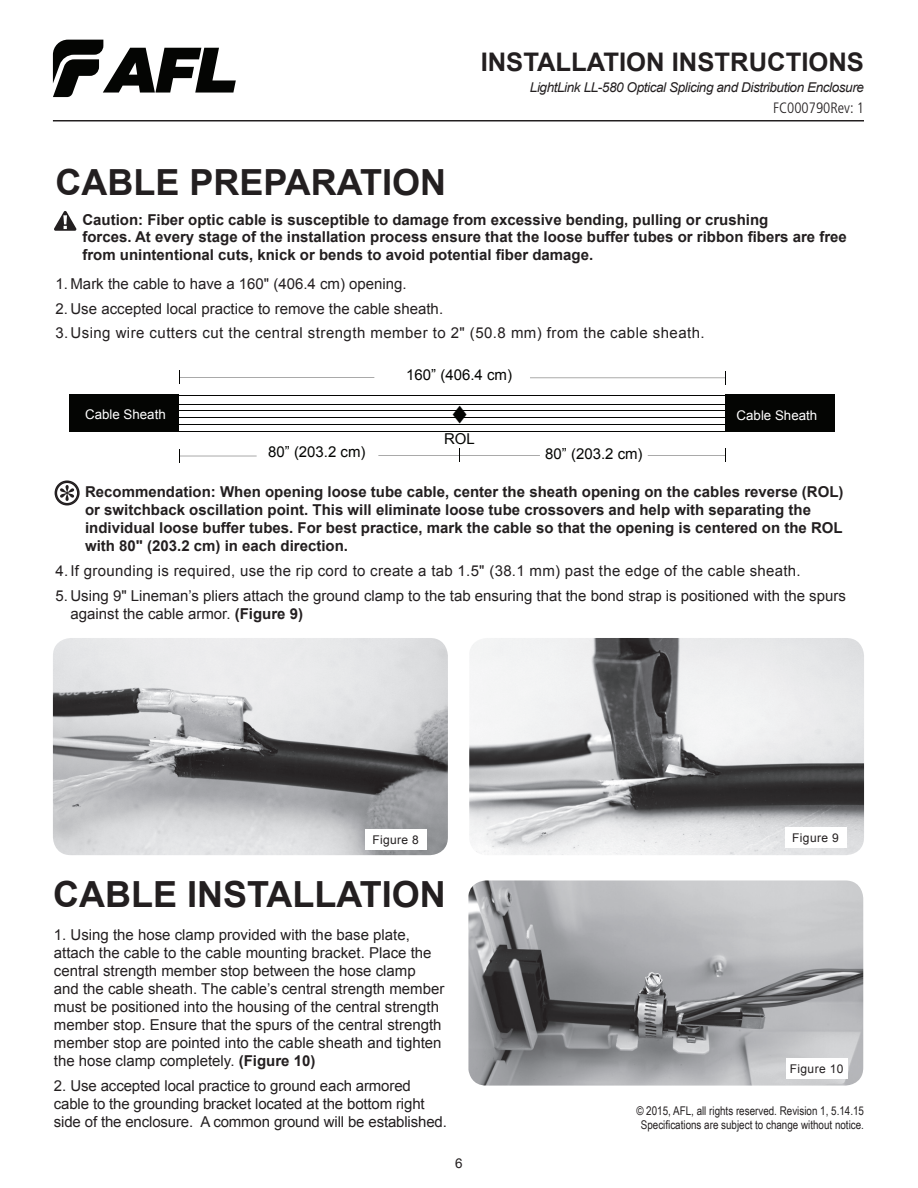
<style>
.page{position:relative;width:918px;height:1188px;background:#fff}
.page>*{position:absolute;margin:0;border:0;box-sizing:border-box;transform-origin:0 0}
.t1{font:700 36px "Arial";color:#231f20}
.t2{font:700 25.65px "Arial";color:#231f20}
.t3{font:15px/18px "Arial";color:#231f20}
.t4{font:700 15px/18px "Arial";color:#231f20}
.t5{font:15px/24.8px "Arial";letter-spacing:.03em;color:#231f20}
.t6{font:15px "Arial";letter-spacing:.02em;color:#231f20}
.t7{font:15px "Arial";color:#040503}
.t8{font:300 condensed 15px "Frutiger LT Std";color:#231f20}
.t9{font:italic 13.5px "Arial";letter-spacing:-.03em;color:#231f20}
.t10{font:13.5px "Arial";color:#231f20}
.t11{font:13.35px "Arial";color:#fff}
.t12{font:12px/14.4px "Arial Narrow";color:#231f20;text-align:center}
.t13{font:12px "Arial";letter-spacing:.03em;color:#231f20}
.s1{font-weight:700}
</style>
<div class="page">
<svg style="left:53px;top:40px;width:183px;height:57px"></svg>
<hr style="left:53px;top:120px;width:811px;height:2px;background:#231f20">
<div style="left:69px;top:395px;width:110px;height:37px;background:#040503"></div>
<div style="left:725px;top:395px;width:110px;height:37px;background:#040503"></div>
<hr style="left:155px;top:395px;width:581px;height:1px;background:#040503">
<hr style="left:152px;top:404px;width:581px;height:1px;background:#040503">
<hr style="left:152px;top:410px;width:581px;height:1px;background:#040503">
<hr style="left:152px;top:418px;width:581px;height:1px;background:#040503">
<hr style="left:151px;top:424px;width:580px;height:1px;background:#040503">
<hr style="left:151px;top:431px;width:580px;height:1px;background:#040503">
<svg style="left:378px;top:448px;width:162px;height:14px"></svg>
<svg style="left:179px;top:449px;width:78px;height:14px"></svg>
<svg style="left:179px;top:370px;width:195px;height:14px"></svg>
<svg style="left:530px;top:371px;width:196px;height:14px"></svg>
<svg style="left:648px;top:448px;width:78px;height:14px"></svg>
<img style="left:53px;top:638px;width:395px;height:217px">
<div style="left:365px;top:829px;width:61px;height:20px;background:#fff"></div>
<img style="left:469px;top:638px;width:395px;height:217px">
<div style="left:785px;top:827px;width:61px;height:21px;background:#fff"></div>
<img style="left:468px;top:880px;width:395px;height:206px">
<div style="left:786px;top:1058px;width:61px;height:21px;background:#fff"></div>
<div style="left:55px;top:481px;width:24px;height:24px;background:#2b2728;border-radius:50%"></div>
<div style="left:55px;top:480px;width:25px;height:26px;border:2px solid #231f20;border-radius:50%"></div>
<svg style="left:56px;top:482px;width:22px;height:22px"></svg>
<div style="left:56px;top:482px;width:23px;height:22px;border:2px solid #231f20;border-radius:50%"></div>
<svg style="left:60px;top:485px;width:14px;height:16px"></svg>
<svg style="left:54px;top:211px;width:23px;height:20px"></svg>
<svg style="left:453px;top:417px;width:14px;height:2px"></svg>
<h1 class="t1" style="left:56px;top:158px;width:392px">CABLE PREPARATION</h1>
<h2 class="t2" style="left:481px;top:45px;width:385px">INSTALLATION INSTRUCTIONS</h2>
<p class="t9" style="left:530px;top:79px;width:336px">LightLink LL-580 Optical Splicing and Distribution Enclosure</p>
<p class="t8" style="left:773px;top:100px;width:92px">FC000790Rev: 1</p>
<p class="t4" style="left:82px;top:211px;width:766px">Caution: Fiber optic cable is susceptible to damage from excessive bending, pulling or crushing<br>forces. At every stage of the installation process ensure that the loose buffer tubes or ribbon fibers are free from unintentional cuts, knick or bends to avoid potential fiber damage.</p>
<p class="t3" style="left:56px;top:275px;width:353px">1. Mark the cable to have a 160" (406.4 cm) opening.</p>
<p class="t5" style="left:56px;top:296px;width:651px">2. Use accepted local practice to remove the cable sheath.<br>3.Using wire cutters cut the central strength member to 2" (50.8 mm) from the cable sheath.</p>
<p class="t7" style="left:406px;top:365px;width:107px">160” (406.4 cm)</p>
<p class="t11" style="left:85px;top:406px;width:82px">Cable Sheath</p>
<p class="t11" style="left:737px;top:406px;width:82px">Cable Sheath</p>
<p class="t7" style="left:444px;top:429px;width:32px">ROL</p>
<p class="t7" style="left:268px;top:442px;width:99px">80” (203.2 cm)</p>
<p class="t7" style="left:545px;top:444px;width:99px">80” (203.2 cm)</p>
<p class="t4" style="left:85px;top:484px;width:760px">Recommendation: When opening loose tube cable, center the sheath opening on the cables reverse (ROL) or switchback oscillation point. This will eliminate loose tube crossovers and help with separating the individual loose buffer tubes. For best practice, mark the cable so that the opening is centered on the ROL with 80" (203.2 cm) in each direction.</p>
<p class="t6" style="left:56px;top:561px;width:747px">4. If grounding is required, use the rip cord to create a tab 1.5" (38.1 mm) past the edge of the cable sheath.</p>
<p class="t3" style="left:70px;top:587px;width:777px;text-indent:-15px">5. Using 9" Lineman’s pliers attach the ground clamp to the tab ensuring that the bond strap is positioned with the spurs against the cable armor. <span class="s1">(Figure 9)</span></p>
<p class="t13" style="left:372px;top:831px;width:48px">Figure 8</p>
<p class="t13" style="left:792px;top:830px;width:48px">Figure 9</p>
<h1 class="t1" style="left:53px;top:870px;width:394px">CABLE INSTALLATION</h1>
<p class="t3" style="left:54px;top:926px;width:392px">1. Using the hose clamp provided with the base plate, attach the cable to the cable mounting bracket. Place the central strength member stop between the hose clamp and the cable sheath. The cable’s central strength member must be positioned into the housing of the central strength member stop. Ensure that the spurs of the central strength member stop are pointed into the cable sheath and tighten the hose clamp completely. <span class="s1">(Figure 10)</span></p>
<p class="t3" style="left:54px;top:1076px;width:395px">2. Use accepted local practice to ground each armored cable to the grounding bracket located at the bottom right side of the enclosure. A common ground will be established.</p>
<p class="t10" style="left:455px;top:1155px;width:9px">6</p>
<p class="t13" style="left:790px;top:1061px;width:55px">Figure 10</p>
<p class="t12" style="left:636px;top:1103px;width:229px">© 2015, AFL, all rights reserved. Revision 1, 5.14.15<br>Specifications are subject to change without notice.</p>
</div>
